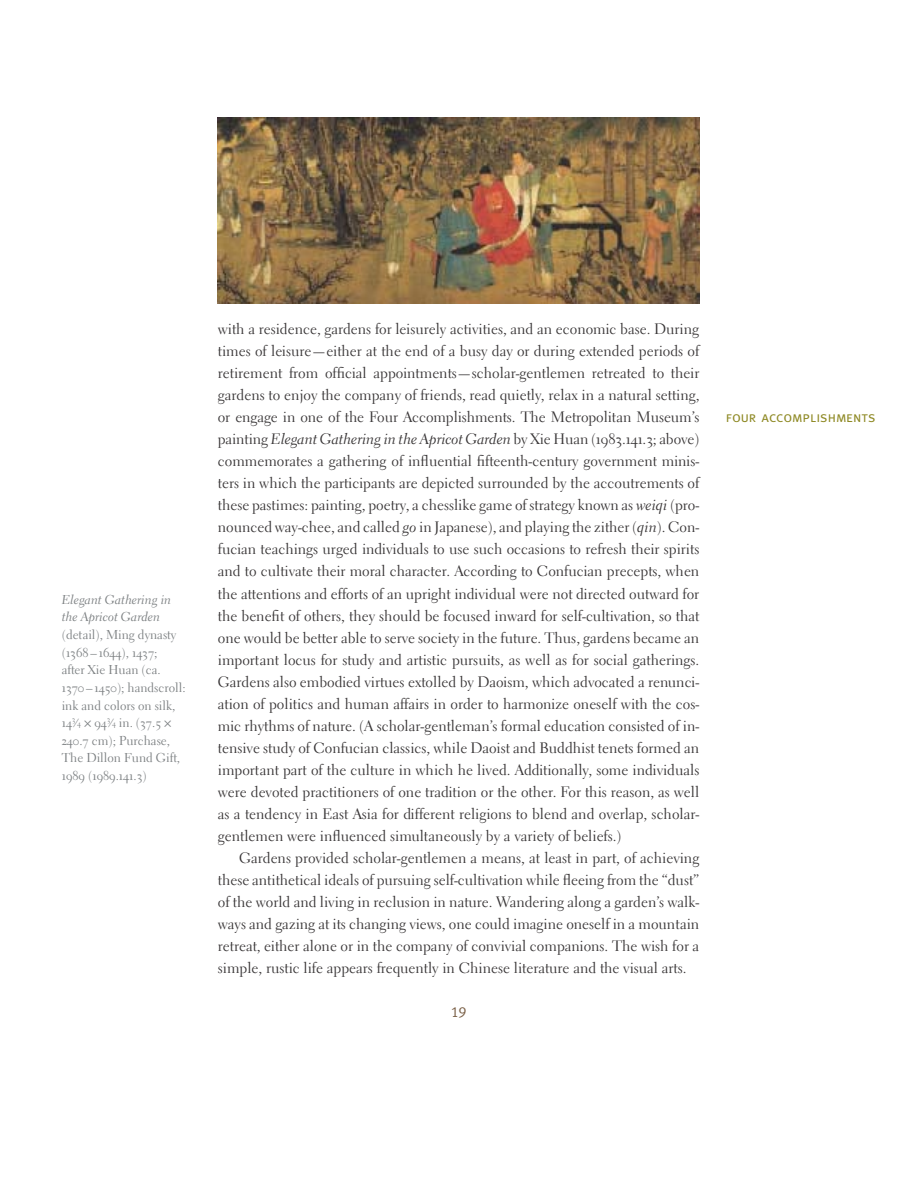
<style>
.page{position:relative;width:918px;height:1188px;background:#fff}
.page>*{position:absolute;margin:0;border:0;box-sizing:border-box;transform-origin:0 0}
.t1{font:15px/22px "Electra LH";color:#373435;text-align:justify}
.t2{font:15px "Electra LH Cursive";letter-spacing:-.005em;color:#373435}
.t3{font:14.7px "Meta Caps";color:#8e8924}
.t4{font:14.7px "Meta Caps";color:#7c6249}
.t5{font:12.9px/17.7px "Electra LH";color:#7a7e80}
.t6{font:12.9px "Electra LH Regular Os F";color:#7a7e80}
.t7{font:12.9px/17.7px "Electra LH Cursive";color:#7a7e80}
.s1{font-family:"Electra LH"}
.s2{font-family:"Electra LH Regular Os F"}
.s3{font-family:"Electra LH";font-size:11.55px}
.s4{font-family:"Electra LH";font-size:7.65px}
.s5{font-family:"Electra LH Cursive"}
</style>
<div class="page">
<img style="left:218px;top:118px;width:481px;height:185px">
<p class="t7" style="left:62px;top:592px;width:111px">Elegant Gathering in the Apricot Garden</p>
<p class="t5" style="left:62px;top:627px;width:116px">(detail), Ming dynasty</p>
<p class="t6" style="left:62px;top:647px;width:97px"><span class="s1">(</span>1368 <span class="s1">–</span> 1644<span class="s1">),</span> 1437<span class="s1">;</span></p>
<p class="t5" style="left:62px;top:662px;width:125px">after Xie Huan (ca.<br><span class="s2">1370</span> – <span class="s2">1450</span>); handscroll: ink and colors on silk,</p>
<p class="t6" style="left:62px;top:718px;width:111px">14<sup>3</sup><span class="s3">⁄</span><span class="s4">4</span> ✕ 94<sup>3</sup><span class="s3">⁄</span><span class="s4">4</span> <span class="s1">in. (</span>37.5 ✕</p>
<p class="t5" style="left:62px;top:733px;width:120px"><span class="s2">240.7 cm</span>); Purchase,<br>The Dillon Fund Gift,</p>
<p class="t6" style="left:62px;top:770px;width:86px">1989 <span class="s1">(</span>1989.141.3<span class="s1">)</span></p>
<p class="t1" style="left:218px;top:319px;width:483px">with a residence, gardens for leisurely activities, and an economic base. During times of leisure—either at the end of a busy day or during extended periods of retirement from official appointments—scholar-gentlemen retreated to their gardens to enjoy the company of friends, read quietly, relax in a natural setting, or engage in one of the Four Accomplishments. The Metropolitan Museum’s</p>
<p class="t2" style="left:218px;top:433px;width:483px"><span class="s1">painting</span> Elegant Gathering in the Apricot Garden <span class="s1">by Xie Huan (</span><span class="s2">1983.141.3</span><span class="s1">; above)</span></p>
<p class="t1" style="left:218px;top:452px;width:483px">commemorates a gathering of influential fifteenth-century government minis&shy;ters in which the participants are depicted surrounded by the accoutrements of these pastimes: painting, poetry, a chesslike game of strategy known as <span class="s5">weiqi</span> (pro&shy;nounced way-chee, and called <span class="s5">go</span> in Japanese), and playing the zither (<span class="s5">qin</span>). Con&shy;fucian teachings urged individuals to use such occasions to refresh their spirits and to cultivate their moral character. According to Confucian precepts, when the attentions and efforts of an upright individual were not directed outward for the benefit of others, they should be focused inward for self-cultivation, so that one would be better able to serve society in the future. Thus, gardens became an important locus for study and artistic pursuits, as well as for social gatherings.<br>Gardens also embodied virtues extolled by Daoism, which advocated a renunci&shy;ation of politics and human affairs in order to harmonize oneself with the cos&shy;mic rhythms of nature. (A scholar-gentleman’s formal education consisted of in&shy;tensive study of Confucian classics, while Daoist and Buddhist tenets formed an important part of the culture in which he lived. Additionally, some individuals were devoted practitioners of one tradition or the other. For this reason, as well as a tendency in East Asia for different religions to blend and overlap, scholar&shy;gentlemen were influenced simultaneously by a variety of beliefs.)</p>
<p class="t1" style="left:218px;top:848px;width:483px;text-indent:21px">Gardens provided scholar-gentlemen a means, at least in part, of achieving these antithetical ideals of pursuing self-cultivation while fleeing from the “dust” of the world and living in reclusion in nature. Wandering along a garden’s walk&shy;ways and gazing at its changing views, one could imagine oneself in a mountain retreat, either alone or in the company of convivial companions. The wish for a simple, rustic life appears frequently in Chinese literature and the visual arts.</p>
<p class="t4" style="left:451px;top:1004px;width:17px">19</p>
<p class="t3" style="left:726px;top:408px;width:151px">four accomplishments</p>
</div>
